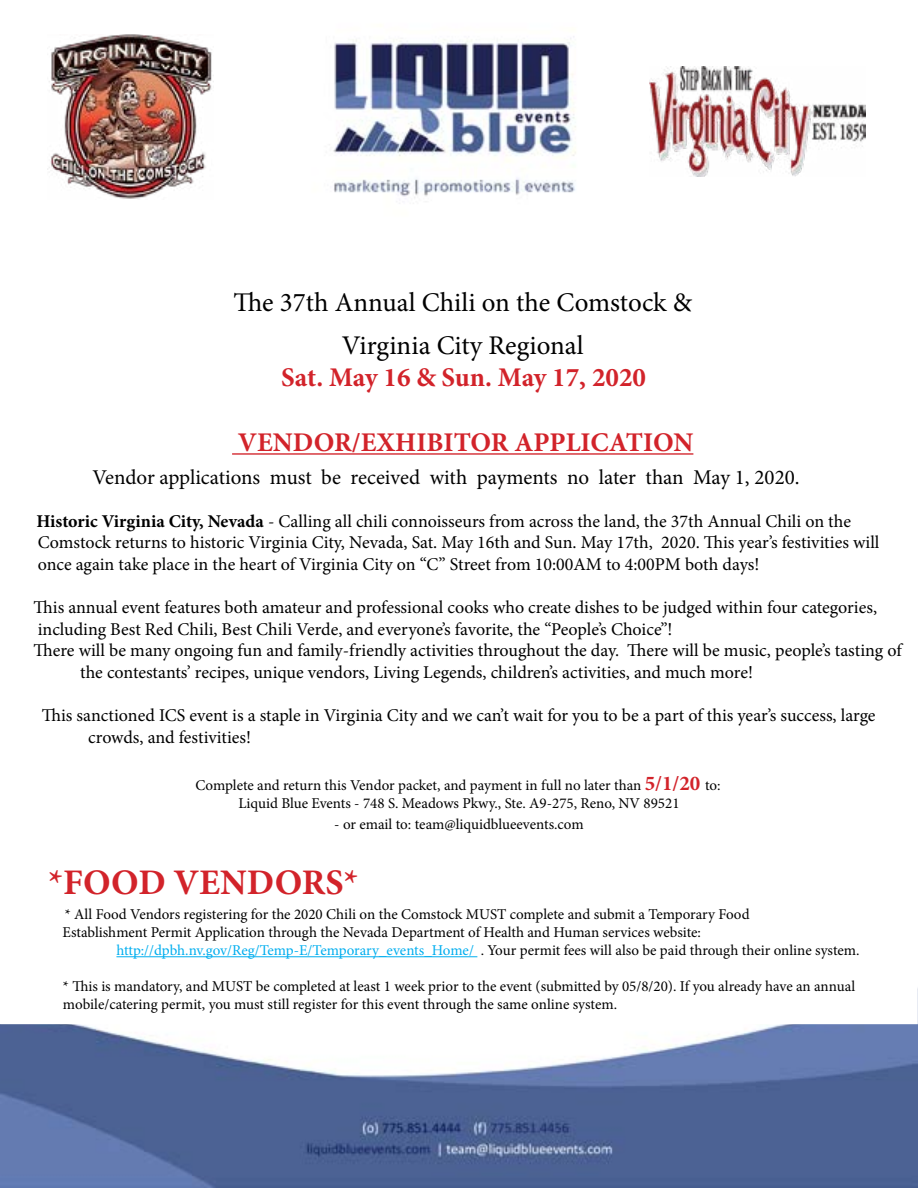
<style>
.page{position:relative;width:918px;height:1188px;background:#fff}
.page>*{position:absolute;margin:0;border:0;box-sizing:border-box;transform-origin:0 0}
.t1{font:700 36px "Minion Pro";color:#d2232a}
.t2{font:27px/43.2px "Minion Pro";color:#000;text-align:center}
.t3{font:700 27px "Minion Pro";color:#d2232a}
.t4{font:21px "Minion Pro";letter-spacing:-.005em;color:#000}
.t5{font:18px/21.6px "Minion Pro";color:#000}
.t6{font:15px/18px "Minion Pro";color:#000}
.s1{font-weight:700}
.s2{font-weight:700;font-size:21px;color:#d2232a}
.s3{color:#00aeef}
</style>
<div class="page">
<img style="left:0;top:34px;width:918px;height:1154px">
<img style="left:649px;top:66px;width:217px;height:110px">
<img style="left:47px;top:35px;width:167px;height:165px">
<div style="left:1px;top:219px;width:916px;height:804px;background:#fff"></div>
<hr style="left:232px;top:453px;width:461px;height:2px;background:#d2232a">
<hr style="left:116px;top:956px;width:361px;height:1px;background:#00aeef">
<h2 class="t2" style="left:233px;top:281px;width:460px">The 37th Annual Chili on the Comstock &amp;<br>Virginia City Regional</h2>
<h2 class="t3" style="left:281px;top:362px;width:366px">Sat. May 16 &amp; Sun. May 17, 2020</h2>
<h2 class="t3" style="left:238px;top:427px;width:457px">VENDOR/EXHIBITOR APPLICATION</h2>
<p class="t4" style="left:92px;top:463px;width:709px">Vendor applications must be received with payments no later than May 1, 2020.</p>
<p class="t5" style="left:36px;top:510px;width:845px"><span class="s1">Historic Virginia City, Nevada</span> - Calling all chili connoisseurs from across the land, the 37th Annual Chili on the<br>Comstock returns to historic Virginia City, Nevada, Sat. May 16th and Sun. May 17th, 2020. This year’s festivities will once again take place in the heart of Virginia City on “C” Street from 10:00AM to 4:00PM both days!</p>
<p class="t5" style="left:34px;top:597px;width:845px">This annual event features both amateur and professional cooks who create dishes to be judged within four categories,</p>
<p class="t5" style="left:38px;top:618px;width:636px">including Best Red Chili, Best Chili Verde, and everyone’s favorite, the “People’s Choice”!</p>
<p class="t5" style="left:34px;top:640px;width:870px">There will be many ongoing fun and family-friendly activities throughout the day. There will be music, people’s tasting of</p>
<p class="t5" style="left:80px;top:662px;width:674px">the contestants’ recipes, unique vendors, Living Legends, children’s activities, and much more!</p>
<p class="t5" style="left:88px;top:705px;width:789px;text-indent:-46px">This sanctioned ICS event is a staple in Virginia City and we can’t wait for you to be a part of this year’s success, large crowds, and festivities!</p>
<p class="t6" style="left:195px;top:776px;width:527px;text-align:center">Complete and return this Vendor packet, and payment in full no later than <span class="s2">5/1/20</span> to:<br>Liquid Blue Events - 748 S. Meadows Pkwy., Ste. A9-275, Reno, NV 89521</p>
<p class="t6" style="left:334px;top:816px;width:251px">- or email to: team@liquidblueevents.com</p>
<h1 class="t1" style="left:49px;top:861px;width:311px">*FOOD VENDORS*</h1>
<p class="t6" style="left:62px;top:906px;width:689px">* All Food Vendors registering for the 2020 Chili on the Comstock MUST complete and submit a Temporary Food<br>Establishment Permit Application through the Nevada Department of Health and Human services website:</p>
<p class="t6" style="left:116px;top:942px;width:745px"><span class="s3">http://dpbh.nv.gov/Reg/Temp-E/Temporary_events_Home/</span> . Your permit fees will also be paid through their online system.</p>
<p class="t6" style="left:63px;top:978px;width:794px">* This is mandatory, and MUST be completed at least 1 week prior to the event (submitted by 05/8/20). If you already have an annual mobile/catering permit, you must still register for this event through the same online system.</p>
</div>
